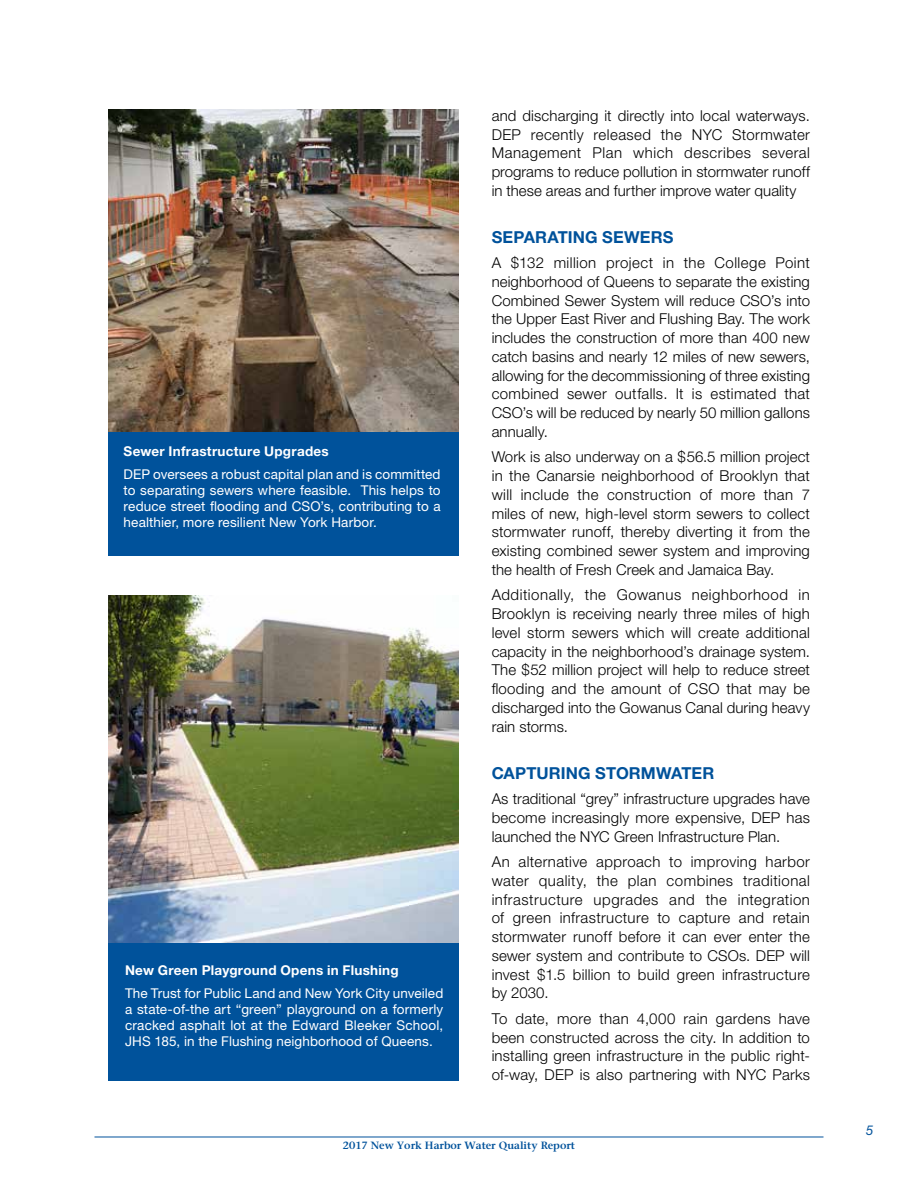
<style>
.page{position:relative;width:918px;height:1188px;background:#fff}
.page>*{position:absolute;margin:0;border:0;box-sizing:border-box;transform-origin:0 0}
.t1{font:700 16.5px "Helvetica Neue";letter-spacing:.005em;color:#00529b}
.t2{font:300 15px/18.8px "Helvetica Neue";letter-spacing:.005em;color:#000;text-align:justify}
.t3{font:13.5px/16.2px "Helvetica Neue";letter-spacing:.01em;color:#fff;text-align:justify}
.t4{font:700 13.5px "Helvetica Neue";letter-spacing:.02em;color:#fff}
.t5{font:italic 13.5px "Helvetica Neue";color:#00529b}
.t6{font:600 10.5px "Stone Serif";color:#00529b}
</style>
<div class="page">
<hr style="left:94px;top:1137px;width:730px;height:1px;background:#00529b">
<div style="left:108px;top:165px;width:351px;height:391px;background:#00529b"></div>
<img style="left:108px;top:109px;width:351px;height:323px">
<div style="left:108px;top:595px;width:351px;height:486px;background:#00529b"></div>
<img style="left:108px;top:595px;width:351px;height:347px">
<p class="t4" style="left:124px;top:443px;width:207px">Sewer Infrastructure Upgrades</p>
<p class="t3" style="left:124px;top:466px;width:319px">DEP oversees a robust capital plan and is committed to separating sewers where feasible. This helps to reduce street flooding and CSO’s, contributing to a healthier, more resilient New York Harbor.</p>
<p class="t4" style="left:125px;top:961px;width:275px">New Green Playground Opens in Flushing</p>
<p class="t3" style="left:125px;top:984px;width:320px">The Trust for Public Land and New York City unveiled a state-of-the art “green” playground on a formerly cracked asphalt lot at the Edward Bleeker School, JHS 185, in the Flushing neighborhood of Queens.</p>
<p class="t2" style="left:492px;top:106px;width:320px">and discharging it directly into local waterways.<br>DEP recently released the NYC Stormwater Management Plan which describes several programs to reduce pollution in stormwater runoff in these areas and further improve water quality</p>
<p class="t1" style="left:492px;top:227px;width:183px">SEPARATING SEWERS</p>
<p class="t2" style="left:492px;top:253px;width:320px">A $132 million project in the College Point neighborhood of Queens to separate the existing Combined Sewer System will reduce CSO’s into the Upper East River and Flushing Bay. The work includes the construction of more than 400 new catch basins and nearly 12 miles of new sewers, allowing for the decommissioning of three existing combined sewer outfalls. It is estimated that CSO’s will be reduced by nearly 50 million gallons annually.</p>
<p class="t2" style="left:492px;top:447px;width:320px">Work is also underway on a $56.5 million project in the Canarsie neighborhood of Brooklyn that will include the construction of more than 7 miles of new, high-level storm sewers to collect stormwater runoff, thereby diverting it from the existing combined sewer system and improving the health of Fresh Creek and Jamaica Bay.</p>
<p class="t2" style="left:492px;top:585px;width:320px">Additionally, the Gowanus neighborhood in Brooklyn is receiving nearly three miles of high level storm sewers which will create additional capacity in the neighborhood’s drainage system.<br>The $52 million project will help to reduce street flooding and the amount of CSO that may be discharged into the Gowanus Canal during heavy rain storms.</p>
<p class="t1" style="left:492px;top:762px;width:224px">CAPTURING STORMWATER</p>
<p class="t2" style="left:492px;top:789px;width:320px">As traditional “grey” infrastructure upgrades have become increasingly more expensive, DEP has launched the NYC Green Infrastructure Plan.</p>
<p class="t2" style="left:492px;top:852px;width:320px">An alternative approach to improving harbor water quality, the plan combines traditional infrastructure upgrades and the integration of green infrastructure to capture and retain stormwater runoff before it can ever enter the sewer system and contribute to CSOs. DEP will invest $1.5 billion to build green infrastructure by 2030.</p>
<p class="t2" style="left:492px;top:1009px;width:320px">To date, more than 4,000 rain gardens have been constructed across the city. In addition to installing green infrastructure in the public right&shy;of-way, DEP is also partnering with NYC Parks</p>
<p class="t6" style="left:343px;top:1139px;width:234px">2017 New York Harbor Water Quality Report</p>
<p class="t5" style="left:866px;top:1122px;width:9px">5</p>
</div>
